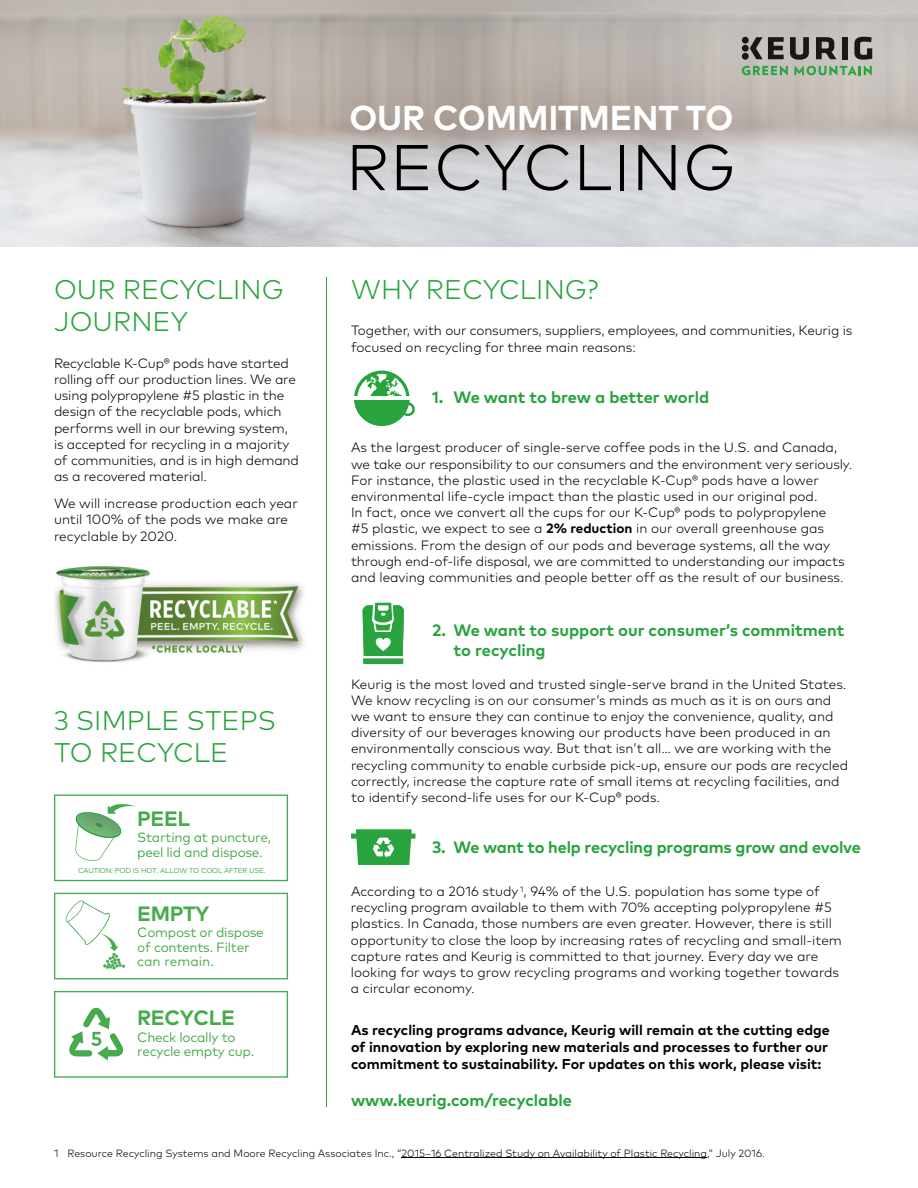
<style>
.page{position:relative;width:918px;height:1188px;background:#fff}
.page>*{position:absolute;margin:0;border:0;box-sizing:border-box;transform-origin:0 0}
.t1{font:300 64.5px "Mark OT";letter-spacing:.015em;color:#000}
.t2{font:700 34.5px "Mark OT";letter-spacing:-.005em;color:#fff}
.t3{font:300 27px/32.4px "Mark OT";letter-spacing:.005em;color:#29a33e}
.t4{font:700 20.7px "Mark OT";letter-spacing:-.02em;color:#46ab4c}
.t5{font:700 16.5px/19.8px "Mark OT";letter-spacing:-.005em;color:#29a33e}
.t6{font:700 14.25px/17.1px "Mark OT";color:#000;text-align:justify}
.t7{font:300 13.5px/16.2px "Mark OT";color:#000}
.t8{font:13.5px/14.5px "Mark OT";letter-spacing:-.02em;color:#46ab4c}
.t9{font:300 10.5px "Mark OT";color:#000}
.t10{font:7.2px "Mark OT";letter-spacing:-.02em;color:#46ab4c}
.s1{font-weight:700}
</style>
<div class="page">
<img style="left:0;top:0;width:918px;height:247px">
<img style="left:54px;top:566px;width:250px;height:97px">
<svg style="left:54px;top:795px;width:234px;height:86px"></svg>
<svg style="left:54px;top:991px;width:234px;height:87px"></svg>
<svg style="left:54px;top:893px;width:234px;height:86px"></svg>
<svg style="left:354px;top:371px;width:61px;height:55px"></svg>
<svg style="left:363px;top:602px;width:41px;height:63px"></svg>
<svg style="left:351px;top:829px;width:65px;height:36px"></svg>
<hr style="left:326px;top:278px;width:1px;height:829px;background:#29a33e">
<svg style="left:742px;top:66px;width:46px;height:9px"></svg>
<svg style="left:794px;top:66px;width:78px;height:9px"></svg>
<svg style="left:790px;top:37px;width:19px;height:23px"></svg>
<svg style="left:816px;top:37px;width:21px;height:22px"></svg>
<div style="left:842px;top:37px;width:6px;height:22px;background:#1a1817"></div>
<svg style="left:854px;top:37px;width:18px;height:23px"></svg>
<div style="left:742px;top:37px;width:7px;height:7px;background:#1a1817;border-radius:50%"></div>
<div style="left:742px;top:53px;width:7px;height:7px;background:#1a1817;border-radius:50%"></div>
<div style="left:742px;top:45px;width:7px;height:7px;background:#1a1817;border-radius:50%"></div>
<svg style="left:750px;top:37px;width:34px;height:22px"></svg>
<hr style="left:402px;top:1158px;width:305px;height:1px;background:#000">
<h2 class="t2" style="left:349px;top:95px;width:386px">OUR COMMITMENT TO</h2>
<h1 class="t1" style="left:346px;top:129px;width:391px">RECYCLING</h1>
<h3 class="t3" style="left:351px;top:273px;width:249px">WHY RECYCLING?</h3>
<p class="t7" style="left:351px;top:323px;width:503px">Together, with our consumers, suppliers, employees, and communities, Keurig is focused on recycling for three main reasons:</p>
<p class="t5" style="left:432px;top:386px;width:279px">1. We want to brew a better world</p>
<p class="t7" style="left:351px;top:440px;width:503px">As the largest producer of single-serve coffee pods in the U.S. and Canada, we take our responsibility to our consumers and the environment very seriously.<br>For instance, the plastic used in the recyclable K-Cup® pods have a lower environmental life-cycle impact than the plastic used in our original pod.<br>In fact, once we convert all the cups for our K-Cup® pods to polypropylene<br>#5 plastic, we expect to see a <span class="s1">2% reduction</span> in our overall greenhouse gas emissions. From the design of our pods and beverage systems, all the way through end-of-life disposal, we are committed to understanding our impacts and leaving communities and people better off as the result of our business.</p>
<p class="t5" style="left:454px;top:620px;width:392px;text-indent:-22px">2. We want to support our consumer’s commitment to recycling</p>
<p class="t7" style="left:351px;top:676px;width:499px">Keurig is the most loved and trusted single-serve brand in the United States.<br>We know recycling is on our consumer’s minds as much as it is on ours and we want to ensure they can continue to enjoy the convenience, quality, and diversity of our beverages knowing our products have been produced in an environmentally conscious way. But that isn’t all… we are working with the recycling community to enable curbside pick-up, ensure our pods are recycled correctly, increase the capture rate of small items at recycling facilities, and to identify second-life uses for our K-Cup® pods.</p>
<p class="t5" style="left:432px;top:837px;width:430px">3. We want to help recycling programs grow and evolve</p>
<p class="t7" style="left:351px;top:883px;width:493px">According to a 2016 study <sup>1</sup>, 94% of the U.S. population has some type of recycling program available to them with 70% accepting polypropylene #5 plastics. In Canada, those numbers are even greater. However, there is still opportunity to close the loop by increasing rates of recycling and small-item capture rates and Keurig is committed to that journey. Every day we are looking for ways to grow recycling programs and working together towards a circular economy.</p>
<p class="t6" style="left:351px;top:1021px;width:480px">As recycling programs advance, Keurig will remain at the cutting edge of innovation by exploring new materials and processes to further our commitment to sustainability. For updates on this work, please visit:</p>
<p class="t5" style="left:351px;top:1090px;width:223px">www.keurig.com/recyclable</p>
<p class="t9" style="left:54px;top:1146px;width:712px">1 Resource Recycling Systems and Moore Recycling Associates Inc., “2015–16 Centralized Study on Availability of Plastic Recycling,” July 2016.</p>
<h3 class="t3" style="left:54px;top:273px;width:231px">OUR RECYCLING<br>JOURNEY</h3>
<p class="t7" style="left:54px;top:355px;width:247px">Recyclable K-Cup® pods have started rolling off our production lines. We are using polypropylene #5 plastic in the design of the recyclable pods, which performs well in our brewing system, is accepted for recycling in a majority of communities, and is in high demand as a recovered material.</p>
<p class="t7" style="left:54px;top:495px;width:245px">We will increase production each year until 100% of the pods we make are recyclable by 2020.</p>
<h3 class="t3" style="left:54px;top:704px;width:224px">3 SIMPLE STEPS<br>TO RECYCLE</h3>
<h3 class="t4" style="left:137px;top:805px;width:54px">PEEL</h3>
<p class="t8" style="left:137px;top:830px;width:136px">Starting at puncture, peel lid and dispose.</p>
<p class="t10" style="left:78px;top:866px;width:189px">CAUTION: POD IS HOT. ALLOW TO COOL AFTER USE.</p>
<h3 class="t4" style="left:137px;top:900px;width:74px">EMPTY</h3>
<p class="t8" style="left:137px;top:925px;width:128px">Compost or dispose of contents. Filter can remain.</p>
<h3 class="t4" style="left:137px;top:1004px;width:99px">RECYCLE</h3>
<p class="t8" style="left:137px;top:1030px;width:119px">Check locally to recycle empty cup.</p>
</div>
